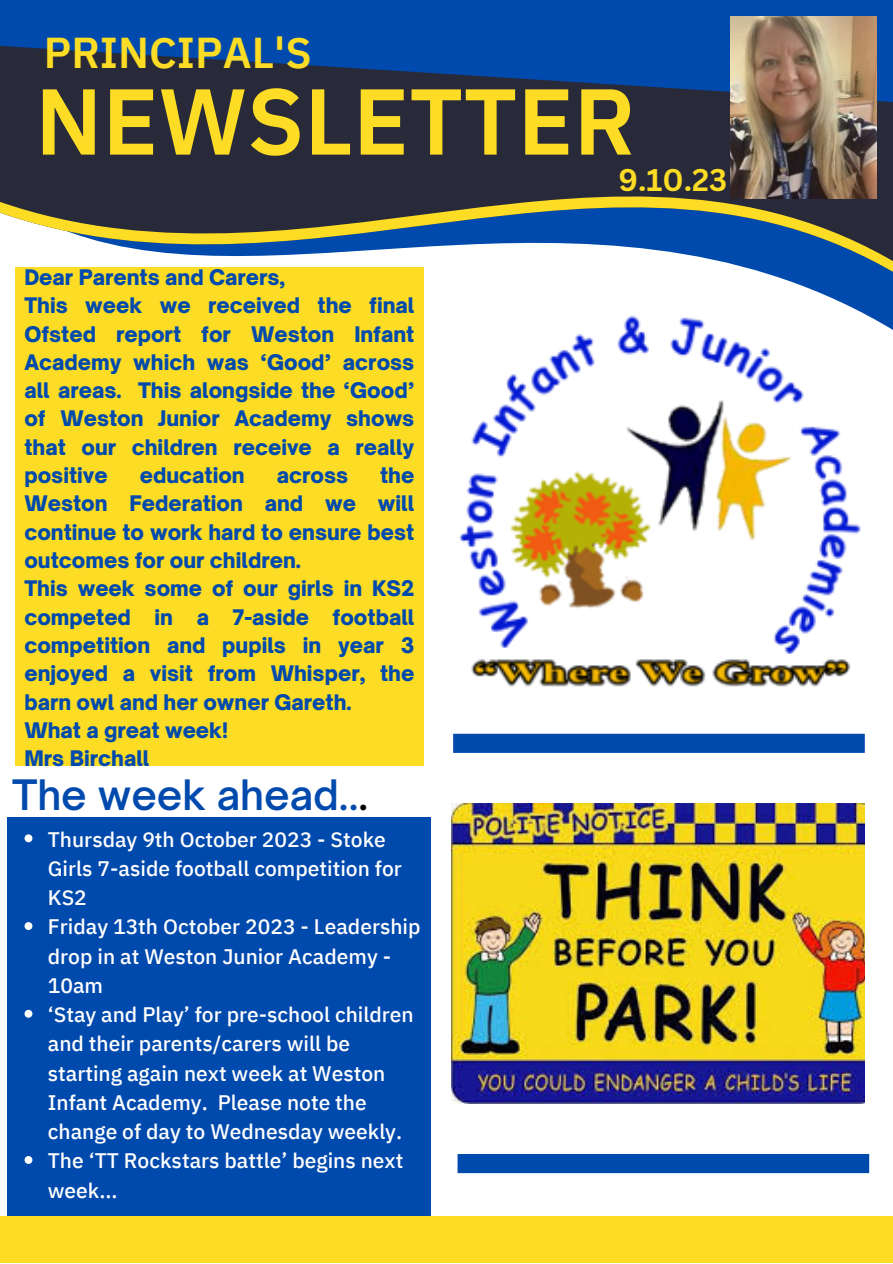
<style>
.page{position:relative;width:893px;height:1264px;background:#fff}
.page>*{position:absolute;margin:0;border:0;box-sizing:border-box;transform-origin:0 0}
.t1{font:600 93.45px "IBM Plex Sans Thai";color:#fcdc24}
.t2{font:600 43.05px "IBM Plex Sans Thai";color:#fcdc24}
.t3{font:600 40.2px "Open Sauce One";color:#004aad}
.t4{font:700 30.45px "Canva Sans";color:#fcdc24}
.t5{font:500 21px/29.2px "IBM Plex Sans Thai";color:#fff}
.t6{font:900 20.55px/28.3px "Open Sauce One";color:#004aad;text-align:justify}
.s1{color:#000}
</style>
<div class="page">
<div style="left:0;top:0;width:892px;height:107px;background:#004aad"></div>
<svg style="left:0;top:40px;width:892px;height:337px;fill:#282939"></svg>
<div style="left:446px;top:283px;width:422px;height:422px;background:#fff;border-radius:50%"></div>
<div style="left:8px;top:817px;width:423px;height:399px;background:#004aad"></div>
<svg style="left:25px;top:834px;width:7px;height:8px"></svg>
<svg style="left:25px;top:922px;width:7px;height:8px"></svg>
<svg style="left:25px;top:1009px;width:7px;height:8px"></svg>
<svg style="left:25px;top:1156px;width:7px;height:7px"></svg>
<div style="left:453px;top:733px;width:411px;height:20px;background:#004aad"></div>
<img style="left:441px;top:307px;width:434px;height:380px">
<div style="left:0;top:1216px;width:892px;height:46px;background:#fcdc24"></div>
<div style="left:15px;top:267px;width:408px;height:498px;background:#fcdc24"></div>
<img style="left:451px;top:803px;width:413px;height:300px">
<div style="left:457px;top:1153px;width:412px;height:20px;background:#004aad"></div>
<img style="left:730px;top:17px;width:146px;height:181px">
<p class="t2" style="left:44px;top:28px;width:269px">PRINCIPAL'S</p>
<p class="t1" style="left:35px;top:68px;width:602px">NEWSLETTER</p>
<p class="t6" style="left:24px;top:263px;width:262px">Dear Parents and Carers,</p>
<p class="t6" style="left:24px;top:291px;width:391px">This week we received the final Ofsted report for Weston Infant Academy which was ‘Good’ across all areas. This alongside the ‘Good’ of Weston Junior Academy shows that our children receive a really positive</p>
<p class="t6" style="left:140px;top:461px;width:106px">education</p>
<p class="t6" style="left:277px;top:461px;width:73px">across</p>
<p class="t6" style="left:24px;top:461px;width:391px;text-indent:355px">the Weston Federation and we will continue to work hard to ensure best outcomes for our children.</p>
<p class="t6" style="left:24px;top:574px;width:391px">This week some of our girls in KS2 competed in a 7-aside football competition and pupils in year 3 enjoyed a visit from Whisper, the barn owl and her owner Gareth.</p>
<p class="t6" style="left:24px;top:715px;width:205px">What a great week!</p>
<p class="t6" style="left:24px;top:744px;width:127px">Mrs Birchall</p>
<p class="t3" style="left:12px;top:769px;width:357px">The week ahead..<span class="s1">.</span></p>
<p class="t5" style="left:48px;top:824px;width:355px">Thursday 9th October 2023 - Stoke<br>Girls 7-aside football competition for<br>KS2</p>
<p class="t5" style="left:48px;top:912px;width:374px">Friday 13th October 2023 - Leadership drop in at Weston Junior Academy -<br>10am</p>
<p class="t5" style="left:48px;top:1000px;width:367px">‘Stay and Play’ for pre-school children and their parents/carers will be starting again next week at Weston Infant Academy. Please note the change of day to Wednesday weekly.</p>
<p class="t5" style="left:48px;top:1146px;width:357px">The ‘TT Rockstars battle’ begins next week...</p>
<p class="t4" style="left:618px;top:158px;width:110px">9.10.23</p>
</div>
